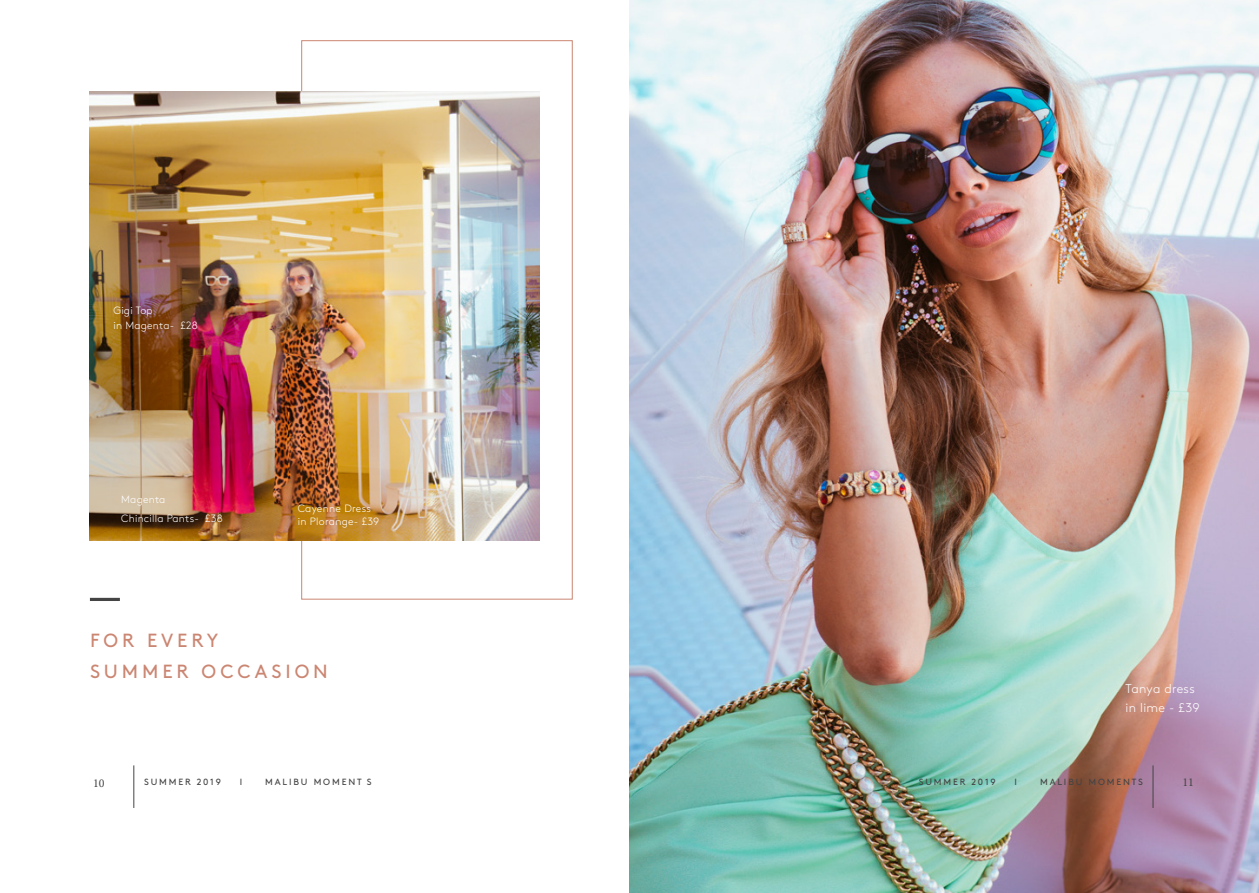
<style>
.page{position:relative;width:1259px;height:893px;background:#fff}
.page>*{position:absolute;margin:0;border:0;box-sizing:border-box;transform-origin:0 0}
.t1{font:19.05px/31.7px "Brown";letter-spacing:.205em;color:#cb8672}
.t2{font:300 12.75px/19px "Brown Std";letter-spacing:.025em;color:#fff}
.t3{font:12px "Minion Pro";color:#444}
.t4{font:300 10.5px/12.8px "Brown Std";letter-spacing:.02em;color:#fff}
.t5{font:9px "Brown";letter-spacing:.205em;color:#444}
</style>
<div class="page">
<img style="left:629px;top:0;width:630px;height:893px">
<img style="left:90px;top:91px;width:449px;height:450px">
<hr style="left:90px;top:598px;width:30px;height:3px;background:#444">
<hr style="left:1152px;top:765px;width:1px;height:43px;background:#444">
<hr style="left:133px;top:765px;width:1px;height:43px;background:#444">
<p class="t4" style="left:113px;top:303px;width:86px;line-height:14.9px">Gigi Top<br>in Magenta- £28</p>
<p class="t4" style="left:121px;top:490px;width:103px;line-height:19px">Magenta<br>Chincilla Pants- £38</p>
<p class="t4" style="left:298px;top:502px;width:83px">Cayenne Dress in Plorange- £39</p>
<h1 class="t1" style="left:90px;top:623px;width:239px">FOR EVERY<br>SUMMER OCCASION</h1>
<p class="t2" style="left:1125px;top:679px;width:76px">Tanya dress in lime - £39</p>
<p class="t3" style="left:93px;top:775px;width:13px">10</p>
<p class="t5" style="left:144px;top:775px;width:78px">SUMMER 2019</p>
<p class="t5" style="left:240px;top:775px;width:4px">I</p>
<p class="t5" style="left:265px;top:775px;width:108px">MALIBU MOMENT S</p>
<p class="t5" style="left:919px;top:775px;width:78px">SUMMER 2019</p>
<p class="t5" style="left:1014px;top:775px;width:4px">I</p>
<p class="t5" style="left:1040px;top:775px;width:104px">MALIBU MOMENTS</p>
<p class="t3" style="left:1182px;top:774px;width:13px">11</p>
</div>
